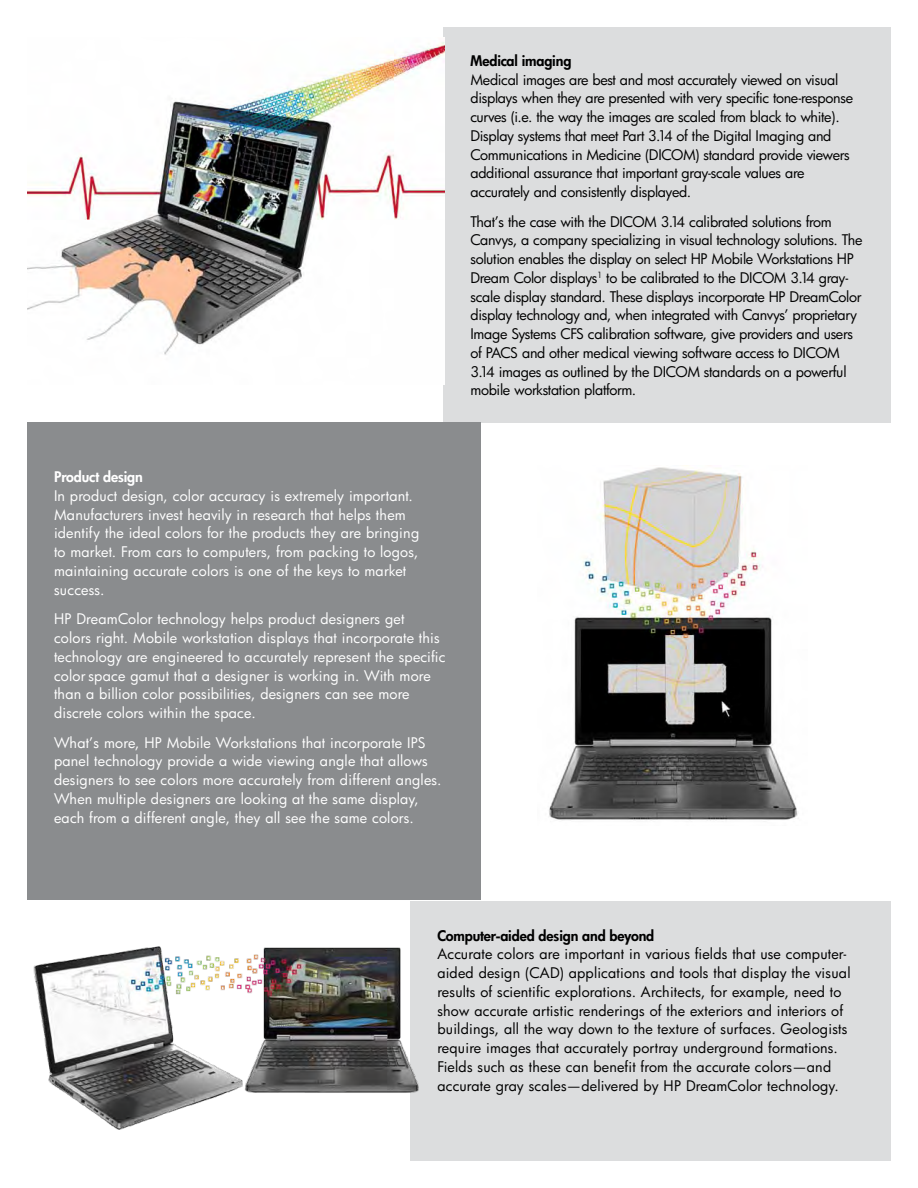
<style>
.page{position:relative;width:918px;height:1188px;background:#fff}
.page>*{position:absolute;margin:0;border:0;box-sizing:border-box;transform-origin:0 0}
.t1{font:14.25px/18.8px "HP Futura";letter-spacing:-.02em;color:#000}
.t2{font:14.25px/18.8px "HP Futura";letter-spacing:.015em;color:#fff}
.t3{font:14.25px/18.8px "HP Futura";letter-spacing:.015em;color:#000}
.t4{font:800 14.25px "HP Futura";letter-spacing:-.01em;color:#000}
.t5{font:800 14.25px "HP Futura";letter-spacing:-.01em;color:#fff}
</style>
<div class="page">
<div style="left:443px;top:27px;width:448px;height:396px;background:#dcddde"></div>
<div style="left:410px;top:902px;width:481px;height:259px;background:#dcddde"></div>
<div style="left:27px;top:422px;width:454px;height:478px;background:#8a8c8e"></div>
<img style="left:27px;top:37px;width:417px;height:347px">
<img style="left:549px;top:465px;width:249px;height:356px">
<img style="left:33px;top:946px;width:386px;height:184px">
<p class="t4" style="left:470px;top:51px;width:102px">Medical imaging</p>
<p class="t1" style="left:470px;top:70px;width:384px">Medical images are best and most accurately viewed on visual displays when they are presented with very specific tone-response curves (i.e. the way the images are scaled from black to white).<br>Display systems that meet Part 3.14 of the Digital Imaging and Communications in Medicine (DICOM) standard provide viewers additional assurance that important gray-scale values are accurately and consistently displayed.</p>
<p class="t1" style="left:470px;top:212px;width:394px">That’s the case with the DICOM 3.14 calibrated solutions from Canvys, a company specializing in visual technology solutions. The solution enables the display on select HP Mobile Workstations HP Dream Color displays<sup>1</sup> to be calibrated to the DICOM 3.14 gray&shy;scale display standard. These displays incorporate HP DreamColor display technology and, when integrated with Canvys’ proprietary Image Systems CFS calibration software, give providers and users of PACS and other medical viewing software access to DICOM</p>
<p class="t1" style="left:470px;top:362px;width:378px">3.14 images as outlined by the DICOM standards on a powerful mobile workstation platform.</p>
<p class="t5" style="left:54px;top:467px;width:90px">Product design</p>
<p class="t2" style="left:54px;top:486px;width:367px">In product design, color accuracy is extremely important.<br>Manufacturers invest heavily in research that helps them identify the ideal colors for the products they are bringing to market. From cars to computers, from packing to logos, maintaining accurate colors is one of the keys to market success.</p>
<p class="t2" style="left:54px;top:609px;width:393px">HP DreamColor technology helps product designers get<br>colors right. Mobile workstation displays that incorporate this technology are engineered to accurately represent the specific color space gamut that a designer is working in. With more than a billion color possibilities, designers can see more discrete colors within the space.</p>
<p class="t2" style="left:54px;top:733px;width:389px">What’s more, HP Mobile Workstations that incorporate IPS panel technology provide a wide viewing angle that allows designers to see colors more accurately from different angles.<br>When multiple designers are looking at the same display, each from a different angle, they all see the same colors.</p>
<p class="t4" style="left:437px;top:926px;width:218px">Computer-aided design and beyond</p>
<p class="t3" style="left:437px;top:944px;width:415px">Accurate colors are important in various fields that use computer&shy;aided design (CAD) applications and tools that display the visual results of scientific explorations. Architects, for example, need to show accurate artistic renderings of the exteriors and interiors of buildings, all the way down to the texture of surfaces. Geologists require images that accurately portray underground formations.<br>Fields such as these can benefit from the accurate colors—and accurate gray scales—delivered by HP DreamColor technology.</p>
</div>
